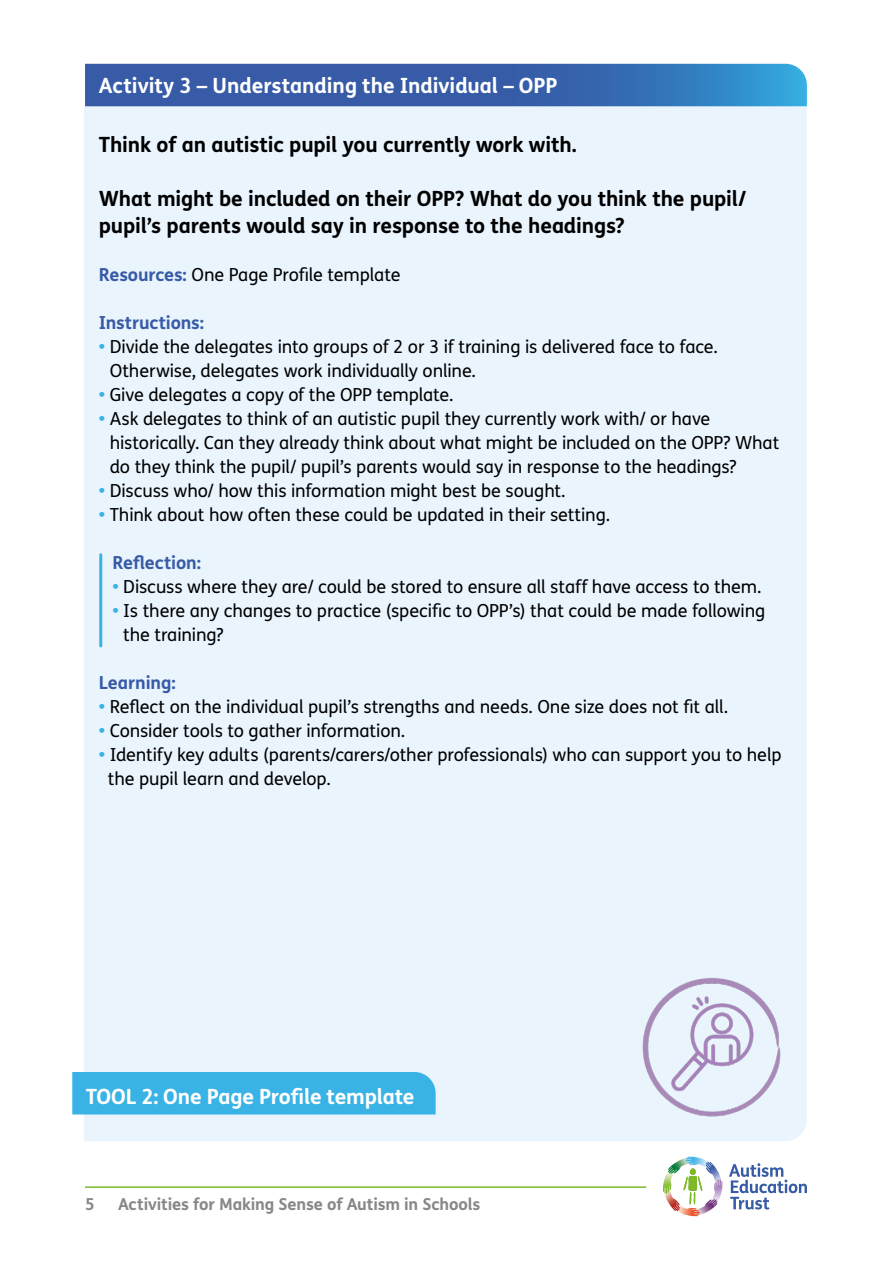
<style>
.page{position:relative;width:893px;height:1263px;background:#fff}
.page>*{position:absolute;margin:0;border:0;box-sizing:border-box;transform-origin:0 0}
.AET_body{font:700 21px/27px "FS Me";letter-spacing:-.01em;color:#000}
.AET_-_section_header{font:700 21px "FS Me";letter-spacing:-.005em;color:#fff}
.AET_body-2{font:18px/24px "FS Me";letter-spacing:-.005em;color:#000}
.AET_body-3{font:700 18px "FS Me";letter-spacing:-.01em;color:#375ba6}
.t1{font:700 16.5px "FS Me";letter-spacing:-.005em;color:#878787}
.s1{font-weight:700;color:#375ba6}
.s2{font-weight:700;color:#39b3e6}
</style>
<div class="page">
<svg style="left:729px;top:1163px;width:78px;height:46px"></svg>
<svg style="left:663px;top:1157px;width:56px;height:59px"></svg>
<hr style="left:85px;top:1186px;width:561px;height:2px;background:#7db928">
<div style="left:84px;top:106px;width:723px;height:1035px;background:#eaf4fd"></div>
<svg style="left:85px;top:64px;width:722px;height:42px;background:#3667af"></svg>
<div style="left:72px;top:1072px;width:364px;height:42px;background:#39b3e6"></div>
<img style="left:633px;top:967px;width:154px;height:156px">
<hr style="left:99px;top:555px;width:3px;height:91px;background:#39b3e6">
<p class="AET_-_section_header" style="left:99px;top:69px;width:460px">Activity 3 – Understanding the Individual – OPP</p>
<p class="AET_body" style="left:99px;top:130px;width:479px">Think of an autistic pupil you currently work with.</p>
<p class="AET_body" style="left:99px;top:184px;width:649px">What might be included on their OPP? What do you think the pupil/ pupil’s parents would say in response to the headings?</p>
<p class="AET_body-2" style="left:99px;top:262px;width:303px"><span class="s1">Resources:</span> One Page Profile template</p>
<p class="AET_body-3" style="left:99px;top:309px;width:107px">Instructions:</p>
<p class="AET_body-2" style="left:110px;top:334px;width:609px;text-indent:-11px"><span class="s2">•</span> Divide the delegates into groups of 2 or 3 if training is delivered face to face.<br>Otherwise, delegates work individually online.</p>
<p class="AET_body-2" style="left:99px;top:382px;width:356px"><span class="s2">•</span> Give delegates a copy of the OPP template.</p>
<p class="AET_body-2" style="left:110px;top:406px;width:671px;text-indent:-11px"><span class="s2">•</span> Ask delegates to think of an autistic pupil they currently work with/ or have historically. Can they already think about what might be included on the OPP? What do they think the pupil/ pupil’s parents would say in response to the headings?</p>
<p class="AET_body-2" style="left:99px;top:478px;width:468px"><span class="s2">•</span> Discuss who/ how this information might best be sought.</p>
<p class="AET_body-2" style="left:99px;top:502px;width:513px"><span class="s2">•</span> Think about how often these could be updated in their setting.</p>
<p class="AET_body-3" style="left:113px;top:549px;width:90px">Reflection:</p>
<p class="AET_body-2" style="left:112px;top:574px;width:651px"><span class="s2">•</span> Discuss where they are/ could be stored to ensure all staff have access to them.</p>
<p class="AET_body-2" style="left:123px;top:598px;width:644px;text-indent:-11px"><span class="s2">•</span> Is there any changes to practice (specific to OPP’s) that could be made following the training?</p>
<p class="AET_body-3" style="left:99px;top:669px;width:78px">Learning:</p>
<p class="AET_body-2" style="left:99px;top:694px;width:631px"><span class="s2">•</span> Reflect on the individual pupil’s strengths and needs. One size does not fit all.</p>
<p class="AET_body-2" style="left:99px;top:718px;width:308px"><span class="s2">•</span> Consider tools to gather information.</p>
<p class="AET_body-2" style="left:99px;top:742px;width:684px"><span class="s2">•</span> Identify key adults (parents/carers/other professionals) who can support you to help</p>
<p class="AET_body-2" style="left:108px;top:766px;width:224px">the pupil learn and develop.</p>
<p class="AET_-_section_header" style="left:86px;top:1080px;width:330px">TOOL 2: One Page Profile template</p>
<p class="t1" style="left:85px;top:1191px;width:11px">5</p>
<p class="t1" style="left:118px;top:1191px;width:364px">Activities for Making Sense of Autism in Schools</p>
</div>
